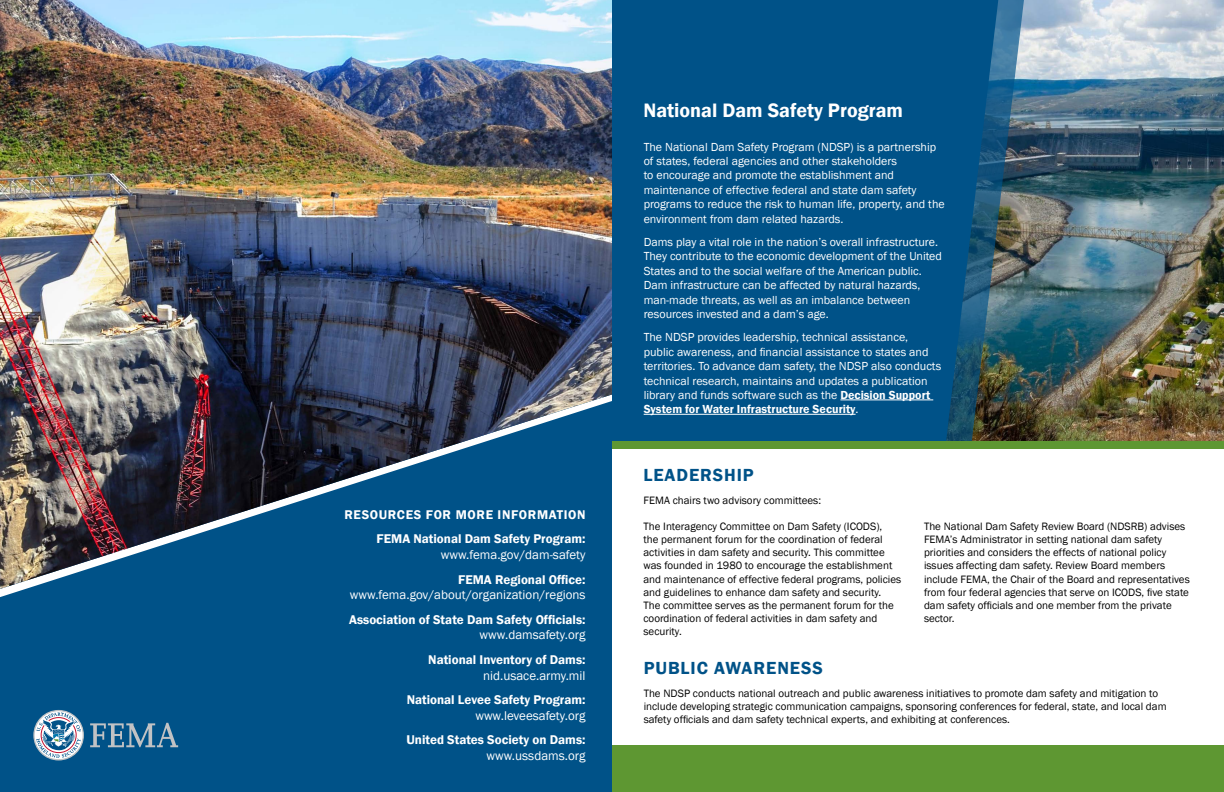
<style>
.page{position:relative;width:1224px;height:792px;background:#fff}
.page>*{position:absolute;margin:0;border:0;box-sizing:border-box;transform-origin:0 0}
.t1{font:600 20px "Franklin Gothic";color:#fff}
.t2{font:600 18px "Franklin Gothic";letter-spacing:.05em;color:#005288}
.t3{font:600 13px/15.6px "Franklin Gothic";color:#fff;text-align:right}
.t4{font:13px/15.6px "Franklin Gothic";color:#fff;text-align:right}
.t5{font:600 13px "Franklin Gothic";letter-spacing:.05em;color:#fff}
.t6{font:12px/14.4px "Franklin Gothic";color:#fff}
.t7{font:11px/13.2px "Franklin Gothic";color:#000}
.s1{font-weight:400}
.s2{font-weight:600}
</style>
<div class="page">
<img style="left:1025px;top:0;width:199px;height:441px">
<img style="left:998px;top:0;width:27px;height:441px">
<div style="left:612px;top:0;width:386px;height:441px;background:#005288"></div>
<div style="left:612px;top:441px;width:612px;height:8px;background:#5e9732"></div>
<hr style="left:840px;top:400px;width:93px;height:1px;background:#fff">
<hr style="left:644px;top:414px;width:212px;height:1px;background:#fff">
<div style="left:0;top:589px;width:612px;height:203px;background:#005288"></div>
<img style="left:0;top:0;width:612px;height:589px">
<div style="left:33px;top:710px;width:51px;height:50px;border:1px solid #c0c2c4;border-radius:50%"></div>
<svg style="left:36px;top:712px;width:45px;height:46px"></svg>
<svg style="left:90px;top:723px;width:88px;height:24px;background:#457a9d"></svg>
<div style="left:612px;top:745px;width:612px;height:47px;background:#5e9732"></div>
<h2 class="t5" style="left:344px;top:506px;width:243px">RESOURCES FOR MORE INFORMATION</h2>
<p class="t3" style="left:377px;top:531px;width:210px">FEMA National Dam Safety Program: <span class="s1">www.fema.gov/dam-safety</span></p>
<p class="t4" style="left:350px;top:572px;width:237px"><span class="s2">FEMA Regional Office: </span>www.fema.gov/about/organization/regions</p>
<p class="t3" style="left:349px;top:612px;width:238px">Association of State Dam Safety Officials: <span class="s1">www.damsafety.org</span></p>
<p class="t3" style="left:428px;top:652px;width:159px">National Inventory of Dams: <span class="s1">nid.usace.army.mil</span></p>
<p class="t3" style="left:407px;top:692px;width:180px">National Levee Safety Program: <span class="s1">www.leveesafety.org</span></p>
<p class="t3" style="left:406px;top:732px;width:181px">United States Society on Dams: <span class="s1">www.ussdams.org</span></p>
<h1 class="t1" style="left:644px;top:98px;width:261px">National Dam Safety Program</h1>
<p class="t6" style="left:644px;top:140px;width:303px">The National Dam Safety Program (NDSP) is a partnership of states, federal agencies and other stakeholders<br>to encourage and promote the establishment and maintenance of effective federal and state dam safety programs to reduce the risk to human life, property, and the environment from dam related hazards.</p>
<p class="t6" style="left:644px;top:235px;width:300px">Dams play a vital role in the nation’s overall infrastructure.<br>They contribute to the economic development of the United States and to the social welfare of the American public.<br>Dam infrastructure can be affected by natural hazards, man-made threats, as well as an imbalance between resources invested and a dam’s age.</p>
<p class="t6" style="left:644px;top:330px;width:299px">The NDSP provides leadership, technical assistance, public awareness, and financial assistance to states and territories. To advance dam safety, the NDSP also conducts technical research, maintains and updates a publication library and funds software such as the <span class="s2">Decision Support System for Water Infrastructure Security</span>.</p>
<h2 class="t2" style="left:644px;top:464px;width:112px">LEADERSHIP</h2>
<p class="t7" style="left:644px;top:494px;width:179px">FEMA chairs two advisory committees:</p>
<p class="t7" style="left:644px;top:520px;width:259px">The Interagency Committee on Dam Safety (ICODS),<br>the permanent forum for the coordination of federal activities in dam safety and security. This committee was founded in 1980 to encourage the establishment and maintenance of effective federal programs, policies and guidelines to enhance dam safety and security.<br>The committee serves as the permanent forum for the coordination of federal activities in dam safety and security.</p>
<p class="t7" style="left:924px;top:520px;width:267px">The National Dam Safety Review Board (NDSRB) advises FEMA’s Administrator in setting national dam safety priorities and considers the effects of national policy issues affecting dam safety. Review Board members include FEMA, the Chair of the Board and representatives from four federal agencies that serve on ICODS, five state dam safety officials and one member from the private sector.</p>
<h2 class="t2" style="left:644px;top:657px;width:181px">PUBLIC AWARENESS</h2>
<p class="t7" style="left:644px;top:687px;width:524px">The NDSP conducts national outreach and public awareness initiatives to promote dam safety and mitigation to include developing strategic communication campaigns, sponsoring conferences for federal, state, and local dam safety officials and dam safety technical experts, and exhibiting at conferences.</p>
</div>
